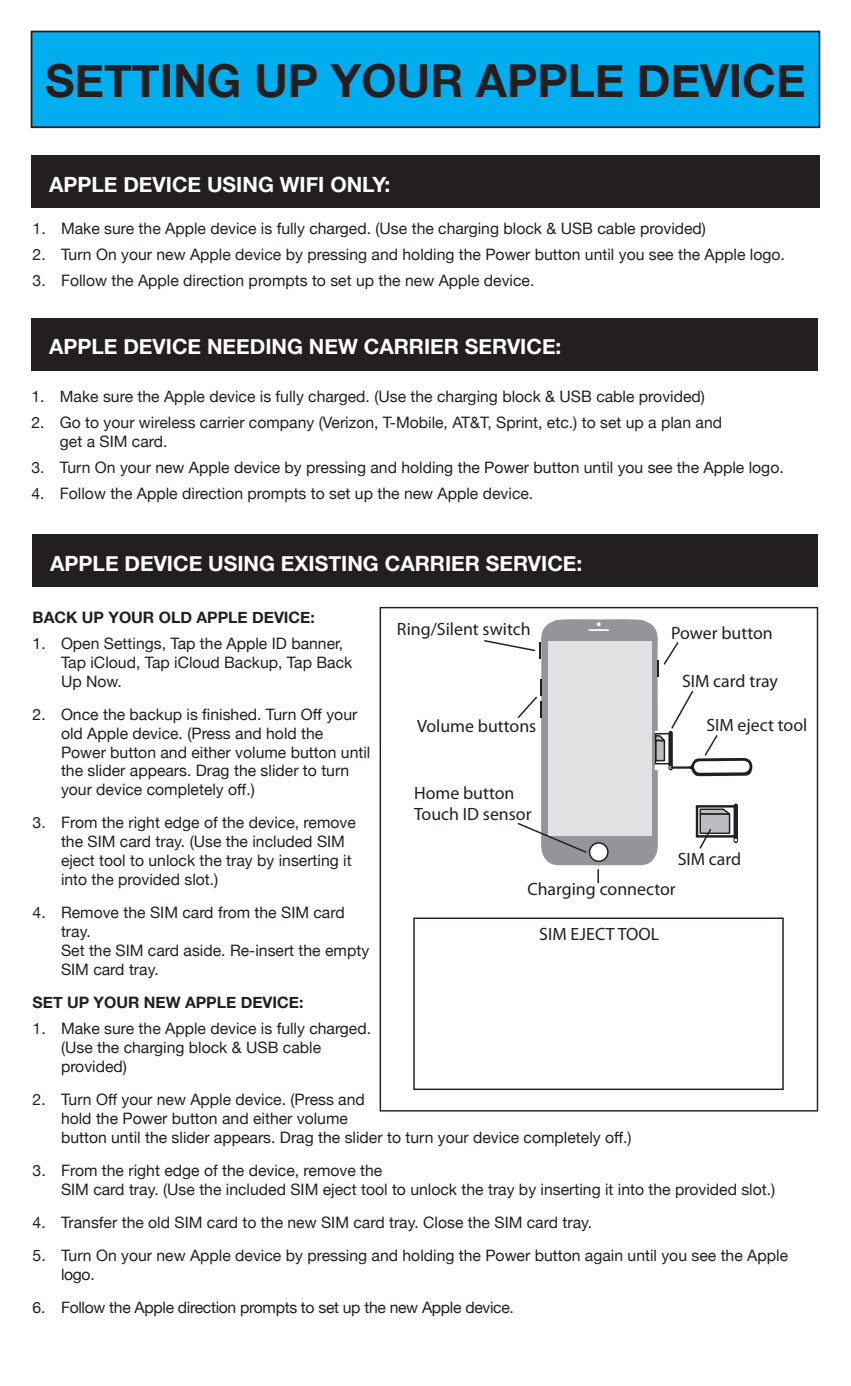
<style>
.page{position:relative;width:851px;height:1386px;background:#fff}
.page>*{position:absolute;margin:0;border:0;box-sizing:border-box;transform-origin:0 0}
.t1{font:700 45.5px "Helvetica Neue";color:#231f20}
.t2{font:700 21px "Helvetica Neue";color:#fff}
.t3{font:17.85px/21.3px "Myriad Pro";color:#231f20}
.t4{font:15.75px/18.9px "Helvetica Neue";color:#231f20}
.t5{font:15.75px "Helvetica Neue";letter-spacing:-.02em;color:#231f20}
.t6{font:700 15.75px "Helvetica Neue";color:#231f20}
</style>
<div class="page">
<div style="left:32px;top:32px;width:787px;height:95px;background:#00aeef"></div>
<div style="left:31px;top:31px;width:789px;height:97px;border:2px solid #231f20"></div>
<div style="left:33px;top:534px;width:785px;height:53px;background:#231f20"></div>
<div style="left:32px;top:318px;width:786px;height:53px;background:#231f20"></div>
<div style="left:32px;top:155px;width:788px;height:53px;background:#231f20"></div>
<svg style="left:484px;top:619px;width:268px;height:264px"></svg>
<div style="left:413px;top:918px;width:370px;height:172px;border:1px solid #231f20"></div>
<h1 class="t1" style="left:45px;top:45px;width:762px">SETTING UP YOUR APPLE DEVICE</h1>
<h2 class="t2" style="left:49px;top:168px;width:343px">APPLE DEVICE USING WIFI ONLY:</h2>
<p class="t4" style="left:33px;top:220px;width:675px">1. Make sure the Apple device is fully charged. (Use the charging block &amp; USB cable provided)</p>
<p class="t4" style="left:33px;top:246px;width:753px">2. Turn On your new Apple device by pressing and holding the Power button until you see the Apple logo.</p>
<p class="t4" style="left:33px;top:272px;width:503px">3. Follow the Apple direction prompts to set up the new Apple device.</p>
<h2 class="t2" style="left:49px;top:330px;width:514px">APPLE DEVICE NEEDING NEW CARRIER SERVICE:</h2>
<p class="t4" style="left:32px;top:388px;width:675px">1. Make sure the Apple device is fully charged. (Use the charging block &amp; USB cable provided)</p>
<p class="t4" style="left:60px;top:414px;width:663px;text-indent:-28px">2. Go to your wireless carrier company (Verizon, T-Mobile, AT&amp;T, Sprint, etc.) to set up a plan and get a SIM card.</p>
<p class="t4" style="left:32px;top:459px;width:753px">3. Turn On your new Apple device by pressing and holding the Power button until you see the Apple logo.</p>
<p class="t4" style="left:32px;top:485px;width:503px">4. Follow the Apple direction prompts to set up the new Apple device.</p>
<h2 class="t2" style="left:50px;top:547px;width:533px">APPLE DEVICE USING EXISTING CARRIER SERVICE:</h2>
<p class="t6" style="left:33px;top:605px;width:284px">BACK UP YOUR OLD APPLE DEVICE:</p>
<p class="t4" style="left:61px;top:635px;width:293px;text-indent:-28px">1. Open Settings, Tap the Apple ID banner,<br>Tap iCloud, Tap iCloud Backup, Tap Back<br>Up Now.</p>
<p class="t4" style="left:61px;top:706px;width:311px;text-indent:-28px">2. Once the backup is finished. Turn Off your old Apple device. (Press and hold the Power button and either volume button until the slider appears. Drag the slider to turn your device completely off.)</p>
<p class="t4" style="left:61px;top:814px;width:296px;text-indent:-28px">3. From the right edge of the device, remove the SIM card tray. (Use the included SIM eject tool to unlock the tray by inserting it into the provided slot.)</p>
<p class="t4" style="left:61px;top:904px;width:310px;text-indent:-28px">4. Remove the SIM card from the SIM card tray.<br>Set the SIM card aside. Re-insert the empty<br>SIM card tray.</p>
<p class="t6" style="left:33px;top:990px;width:272px">SET UP YOUR NEW APPLE DEVICE:</p>
<p class="t4" style="left:61px;top:1020px;width:311px;text-indent:-28px">1. Make sure the Apple device is fully charged. (Use the charging block &amp; USB cable provided)</p>
<p class="t4" style="left:61px;top:1091px;width:572px;text-indent:-28px">2. Turn Off your new Apple device. (Press and<br>hold the Power button and either volume<br>button until the slider appears. Drag the slider to turn your device completely off.)</p>
<p class="t4" style="left:61px;top:1162px;width:715px;text-indent:-28px">3. From the right edge of the device, remove the<br>SIM card tray. (Use the included SIM eject tool to unlock the tray by inserting it into the provided slot.)</p>
<p class="t4" style="left:33px;top:1214px;width:561px">4. Transfer the old SIM card to the new SIM card tray. Close the SIM card tray.</p>
<p class="t4" style="left:61px;top:1247px;width:728px;text-indent:-28px">5. Turn On your new Apple device by pressing and holding the Power button again until you see the Apple logo.</p>
<p class="t5" style="left:33px;top:1296px;width:483px">6. Follow the Apple direction prompts to set up the new Apple device.</p>
<p class="t3" style="left:397px;top:618px;width:135px">Ring/Silent switch</p>
<p class="t3" style="left:671px;top:622px;width:103px">Power button</p>
<p class="t3" style="left:682px;top:670px;width:97px">SIM card tray</p>
<p class="t3" style="left:706px;top:714px;width:102px">SIM eject tool</p>
<p class="t3" style="left:417px;top:715px;width:121px">Volume buttons</p>
<p class="t3" style="left:414px;top:782px;width:119px">Home button<br>Touch ID sensor</p>
<p class="t3" style="left:677px;top:848px;width:65px">SIM card</p>
<p class="t3" style="left:527px;top:878px;width:150px">Charging connector</p>
<p class="t3" style="left:539px;top:923px;width:121px">SIM EJECT TOOL</p>
</div>
